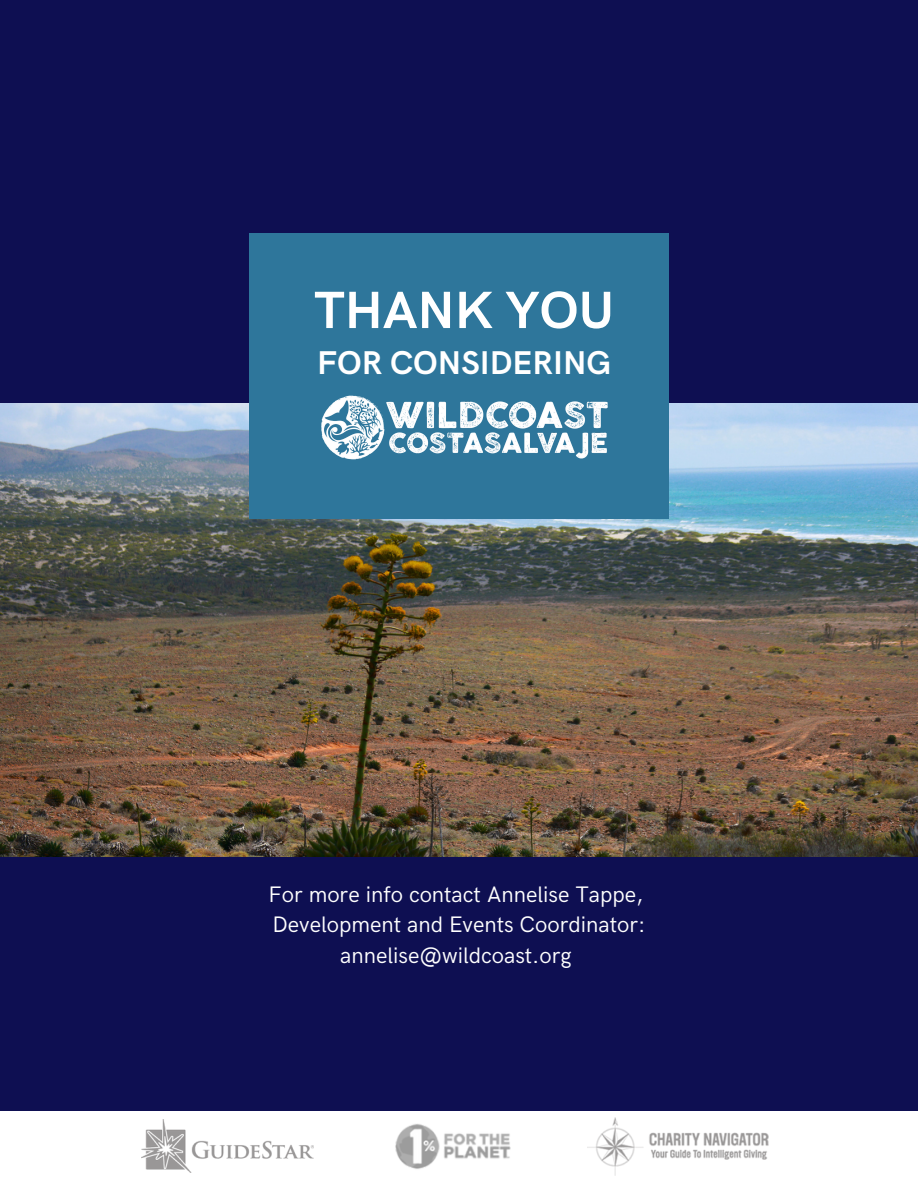
<style>
.page{position:relative;width:918px;height:1188px;background:#0e0f52}
.page>*{position:absolute;margin:0;border:0;box-sizing:border-box;transform-origin:0 0}
.t1{font:700 52.5px "HK Grotesk";color:#fff}
.t2{font:700 33px "HK Grotesk";color:#fff}
.t3{font:22.5px "HK Grotesk";color:#fff}
</style>
<div class="page">
<img style="left:0;top:403px;width:918px;height:454px">
<div style="left:0;top:1111px;width:918px;height:77px;background:#fff"></div>
<img style="left:141px;top:1120px;width:172px;height:53px">
<img style="left:588px;top:1117px;width:181px;height:59px">
<img style="left:395px;top:1124px;width:115px;height:45px">
<div style="left:249px;top:234px;width:419px;height:285px;background:#2e769b"></div>
<img style="left:321px;top:395px;width:287px;height:65px">
<p class="t1" style="left:314px;top:281px;width:301px">THANK YOU</p>
<p class="t2" style="left:317px;top:344px;width:296px">FOR CONSIDERING</p>
<p class="t3" style="left:269px;top:882px;width:376px">For more info contact Annelise Tappe,</p>
<p class="t3" style="left:272px;top:912px;width:375px">Development and Events Coordinator:</p>
<p class="t3" style="left:340px;top:942px;width:233px">annelise@wildcoast.org</p>
</div>
